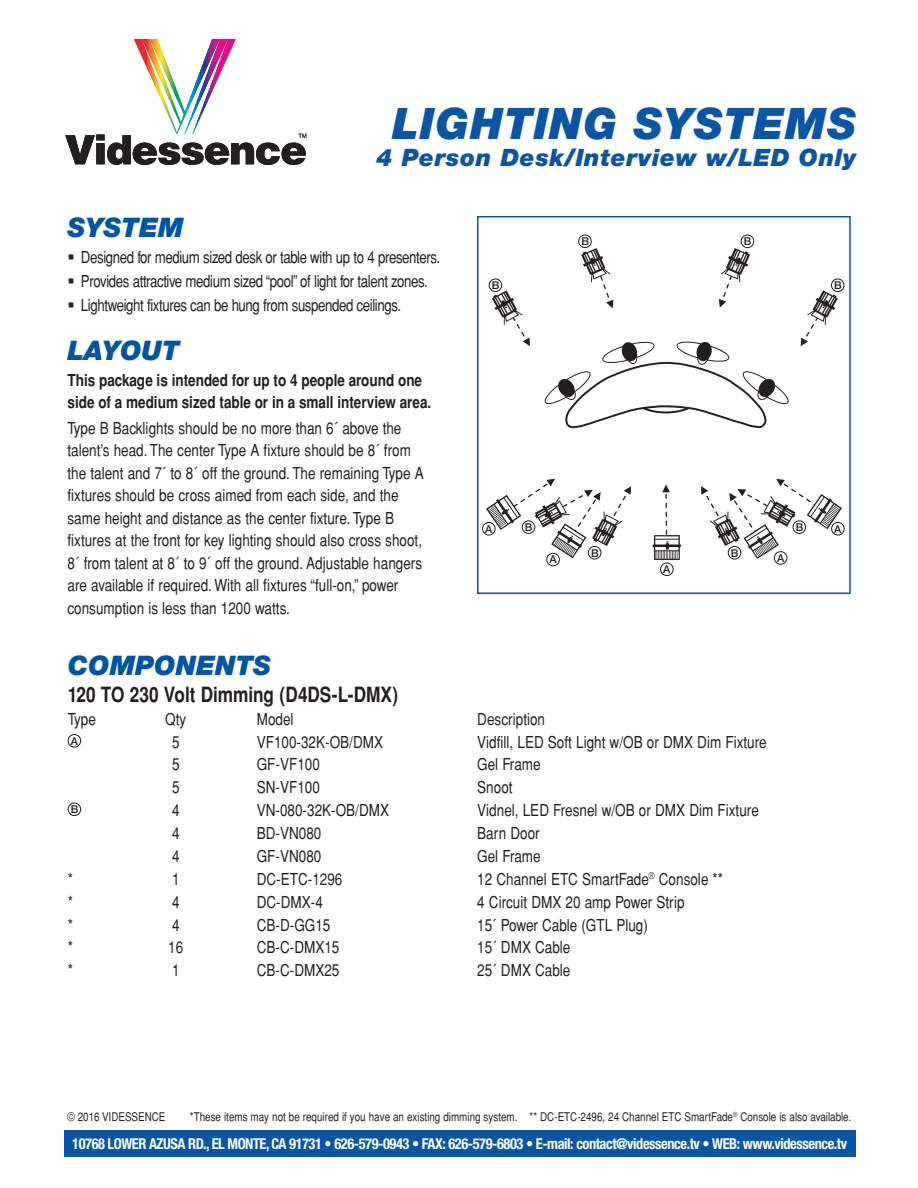
<style>
.page{position:relative;width:918px;height:1188px;background:#fff}
.page>*{position:absolute;margin:0;border:0;box-sizing:border-box;transform-origin:0 0}
.t1{font:italic 900 43.5px "Helvetica Neue";letter-spacing:.025em;color:#0a55a4}
.t2{font:italic 900 27px "Helvetica Neue";color:#0155a5}
.t3{font:italic 900 24px "Helvetica Neue";letter-spacing:.025em;color:#0a55a4}
.t4{font:700 condensed 21px "Helvetica";letter-spacing:-.005em;color:#231f20}
.t5{font:condensed 16.5px/22.5px "Helvetica";color:#231f20}
.t6{font:condensed 16.5px/24px "Helvetica";letter-spacing:-.025em;color:#231f20}
.t7{font:700 condensed 16.5px/22.5px "Helvetica";color:#231f20}
.t8{font:700 condensed 15px "Helvetica Neue";letter-spacing:-.03em;color:#fff;scale:.96 1}
.t9{font:condensed 12px "Helvetica";color:#231f20}
.t10{font:500 10.8px "Helvetica Neue";color:#231f20}
</style>
<div class="page">
<div style="left:64px;top:1130px;width:791px;height:27px;background:#0a55a4"></div>
<div style="left:68px;top:734px;width:13px;height:13px;border:1px solid #231f20;border-radius:50%"></div>
<div style="left:68px;top:803px;width:13px;height:13px;border:1px solid #231f20;border-radius:50%"></div>
<img style="left:487px;top:249px;width:354px;height:310px">
<div style="left:477px;top:216px;width:374px;height:378px;border:2px solid #0a55a4"></div>
<div style="left:483px;top:522px;width:12px;height:13px;background:#fff;border-radius:50%"></div>
<div style="left:482px;top:522px;width:13px;height:13px;border:1px solid #231f20;border-radius:50%"></div>
<div style="left:547px;top:553px;width:12px;height:13px;background:#fff;border-radius:50%"></div>
<div style="left:546px;top:553px;width:14px;height:13px;border:1px solid #231f20;border-radius:50%"></div>
<div style="left:660px;top:563px;width:13px;height:13px;border:1px solid #231f20;border-radius:50%"></div>
<div style="left:774px;top:552px;width:13px;height:12px;background:#fff;border-radius:50%"></div>
<div style="left:774px;top:551px;width:13px;height:14px;border:1px solid #231f20;border-radius:50%"></div>
<div style="left:832px;top:522px;width:12px;height:13px;background:#fff;border-radius:50%"></div>
<div style="left:831px;top:522px;width:13px;height:13px;border:1px solid #231f20;border-radius:50%"></div>
<div style="left:578px;top:235px;width:14px;height:13px;border:1px solid #231f20;border-radius:50%"></div>
<div style="left:741px;top:235px;width:13px;height:13px;border:1px solid #231f20;border-radius:50%"></div>
<div style="left:831px;top:279px;width:13px;height:13px;background:#fff;border-radius:50%"></div>
<div style="left:831px;top:279px;width:13px;height:13px;border:1px solid #231f20;border-radius:50%"></div>
<div style="left:793px;top:521px;width:13px;height:12px;background:#fff;border-radius:50%"></div>
<div style="left:793px;top:521px;width:13px;height:13px;border:1px solid #231f20;border-radius:50%"></div>
<div style="left:728px;top:546px;width:13px;height:13px;background:#fff;border-radius:50%"></div>
<div style="left:728px;top:546px;width:13px;height:13px;border:1px solid #231f20;border-radius:50%"></div>
<div style="left:588px;top:546px;width:13px;height:13px;background:#fff;border-radius:50%"></div>
<div style="left:588px;top:546px;width:13px;height:13px;border:1px solid #231f20;border-radius:50%"></div>
<div style="left:522px;top:521px;width:13px;height:12px;background:#fff;border-radius:50%"></div>
<div style="left:522px;top:521px;width:13px;height:13px;border:1px solid #231f20;border-radius:50%"></div>
<div style="left:489px;top:279px;width:13px;height:13px;background:#fff;border-radius:50%"></div>
<div style="left:489px;top:279px;width:13px;height:13px;border:1px solid #231f20;border-radius:50%"></div>
<svg style="left:65px;top:39px;width:241px;height:126px"></svg>
<h1 class="t1" style="left:392px;top:97px;width:466px">LIGHTING SYSTEMS</h1>
<h3 class="t3" style="left:377px;top:143px;width:481px">4 Person Desk/Interview w/LED Only</h3>
<h2 class="t2" style="left:68px;top:211px;width:118px">SYSTEM</h2>
<p class="t6" style="left:81px;top:245px;width:361px">Designed for medium sized desk or table with up to 4 presenters.<br>Provides attractive medium sized “pool” of light for talent zones.<br>Lightweight fixtures can be hung from suspended ceilings.</p>
<h2 class="t2" style="left:68px;top:334px;width:113px">LAYOUT</h2>
<p class="t7" style="left:68px;top:368px;width:365px">This package is intended for up to 4 people around one side of a medium sized table or in a small interview area.</p>
<p class="t5" style="left:68px;top:416px;width:358px">Type B Backlights should be no more than 6´ above the talent’s head. The center Type A fixture should be 8´ from the talent and 7´ to 8´ off the ground. The remaining Type A fixtures should be cross aimed from each side, and the same height and distance as the center fixture. Type B fixtures at the front for key lighting should also cross shoot, 8´ from talent at 8´ to 9´ off the ground. Adjustable hangers are available if required. With all fixtures “full-on,” power consumption is less than 1200 watts.</p>
<h2 class="t2" style="left:68px;top:649px;width:205px">COMPONENTS</h2>
<p class="t4" style="left:68px;top:683px;width:332px">120 TO 230 Volt Dimming (D4DS-L-DMX)</p>
<p class="t5" style="left:68px;top:707px;width:30px">Type</p>
<p class="t5" style="left:165px;top:707px;width:23px">Qty</p>
<p class="t5" style="left:257px;top:707px;width:38px">Model</p>
<p class="t5" style="left:477px;top:707px;width:69px">Description</p>
<p class="t10" style="left:71px;top:734px;width:9px">A</p>
<p class="t5" style="left:172px;top:730px;width:9px">5</p>
<p class="t5" style="left:257px;top:730px;width:128px">VF100-32K-OB/DMX</p>
<p class="t5" style="left:477px;top:730px;width:291px">Vidfill, LED Soft Light w/OB or DMX Dim Fixture</p>
<p class="t5" style="left:172px;top:753px;width:9px">5</p>
<p class="t5" style="left:257px;top:753px;width:65px">GF-VF100</p>
<p class="t5" style="left:477px;top:753px;width:65px">Gel Frame</p>
<p class="t5" style="left:172px;top:776px;width:9px">5</p>
<p class="t5" style="left:257px;top:776px;width:65px">SN-VF100</p>
<p class="t5" style="left:477px;top:776px;width:37px">Snoot</p>
<p class="t10" style="left:71px;top:803px;width:9px">B</p>
<p class="t5" style="left:172px;top:799px;width:9px">4</p>
<p class="t5" style="left:257px;top:799px;width:134px">VN-080-32K-OB/DMX</p>
<p class="t5" style="left:477px;top:799px;width:283px">Vidnel, LED Fresnel w/OB or DMX Dim Fixture</p>
<p class="t5" style="left:172px;top:822px;width:9px">4</p>
<p class="t5" style="left:257px;top:822px;width:66px">BD-VN080</p>
<p class="t5" style="left:477px;top:822px;width:64px">Barn Door</p>
<p class="t5" style="left:172px;top:845px;width:9px">4</p>
<p class="t5" style="left:257px;top:845px;width:66px">GF-VN080</p>
<p class="t5" style="left:477px;top:845px;width:65px">Gel Frame</p>
<p class="t5" style="left:68px;top:868px;width:7px">*</p>
<p class="t5" style="left:172px;top:868px;width:9px">1</p>
<p class="t5" style="left:257px;top:868px;width:87px">DC-ETC-1296</p>
<p class="t5" style="left:477px;top:868px;width:247px">12 Channel ETC SmartFade<sup>®</sup> Console **</p>
<p class="t5" style="left:68px;top:890px;width:7px">*</p>
<p class="t5" style="left:172px;top:890px;width:9px">4</p>
<p class="t5" style="left:257px;top:890px;width:68px">DC-DMX-4</p>
<p class="t5" style="left:477px;top:890px;width:209px">4 Circuit DMX 20 amp Power Strip</p>
<p class="t5" style="left:68px;top:913px;width:7px">*</p>
<p class="t5" style="left:172px;top:913px;width:9px">4</p>
<p class="t5" style="left:257px;top:913px;width:75px">CB-D-GG15</p>
<p class="t5" style="left:477px;top:913px;width:172px">15´ Power Cable (GTL Plug)</p>
<p class="t5" style="left:68px;top:936px;width:7px">*</p>
<p class="t5" style="left:168px;top:936px;width:17px">16</p>
<p class="t5" style="left:257px;top:936px;width:84px">CB-C-DMX15</p>
<p class="t5" style="left:477px;top:936px;width:94px">15´ DMX Cable</p>
<p class="t5" style="left:68px;top:959px;width:7px">*</p>
<p class="t5" style="left:172px;top:959px;width:9px">1</p>
<p class="t5" style="left:257px;top:959px;width:84px">CB-C-DMX25</p>
<p class="t5" style="left:477px;top:959px;width:94px">25´ DMX Cable</p>
<p class="t10" style="left:581px;top:235px;width:9px">B</p>
<p class="t10" style="left:744px;top:235px;width:9px">B</p>
<p class="t10" style="left:492px;top:279px;width:9px">B</p>
<p class="t10" style="left:525px;top:521px;width:9px">B</p>
<p class="t10" style="left:485px;top:522px;width:9px">A</p>
<p class="t10" style="left:591px;top:546px;width:9px">B</p>
<p class="t10" style="left:731px;top:546px;width:9px">B</p>
<p class="t10" style="left:549px;top:553px;width:9px">A</p>
<p class="t10" style="left:663px;top:563px;width:9px">A</p>
<p class="t10" style="left:777px;top:551px;width:9px">A</p>
<p class="t10" style="left:796px;top:521px;width:9px">B</p>
<p class="t10" style="left:834px;top:279px;width:9px">B</p>
<p class="t10" style="left:834px;top:522px;width:9px">A</p>
<p class="t9" style="left:68px;top:1109px;width:99px">© 2016 VIDESSENCE</p>
<p class="t9" style="left:190px;top:1109px;width:663px">*These items may not be required if you have an existing dimming system. ** DC-ETC-2496, 24 Channel ETC SmartFade<sup>®</sup> Console is also available.</p>
<p class="t8" style="left:72px;top:1135px;width:809px">10768 LOWER AZUSA RD., EL MONTE, CA 91731 • 626-579-0943 • FAX: 626-579-6803 • E-mail: contact@videssence.tv • WEB: www.videssence.tv</p>
</div>
